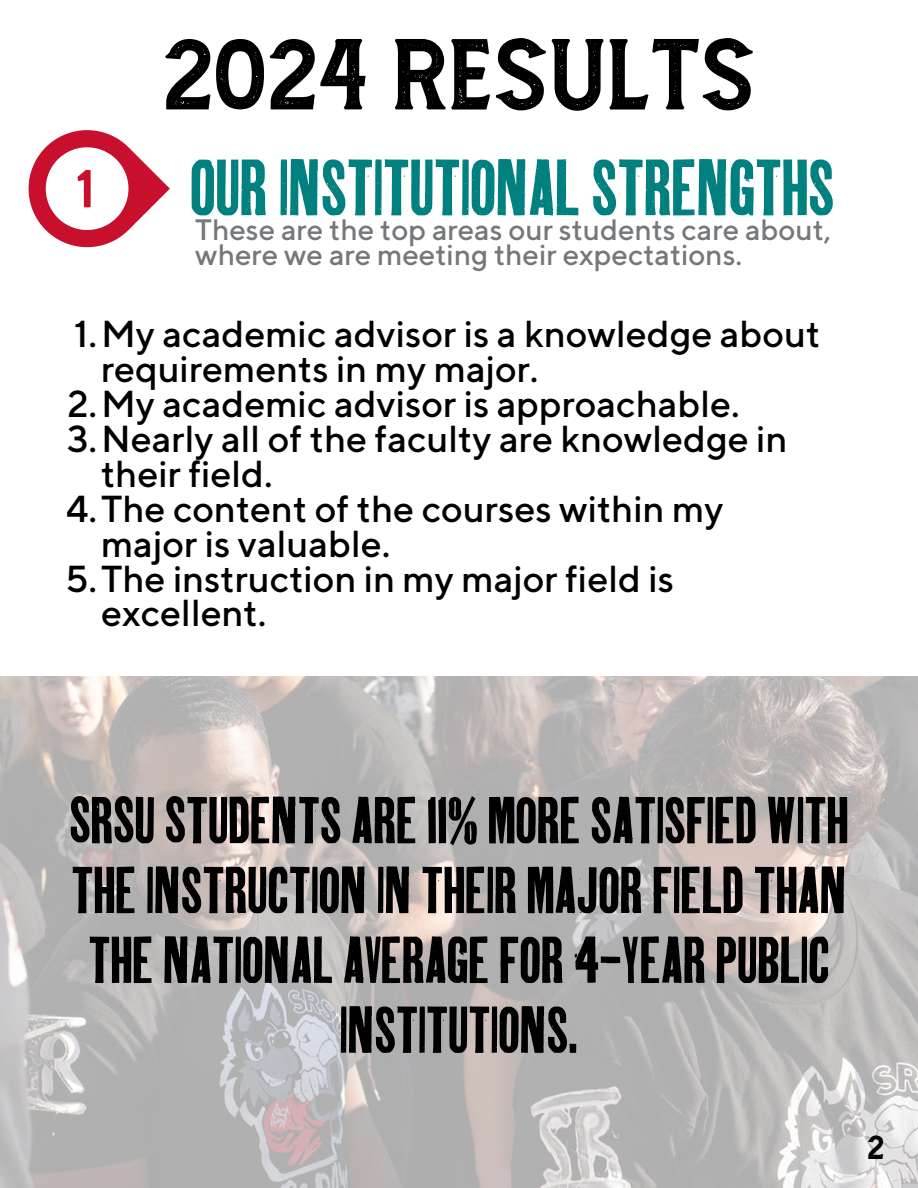
<style>
.page{position:relative;width:918px;height:1188px;background:#fff}
.page>*{position:absolute;margin:0;border:0;box-sizing:border-box;transform-origin:0 0}
.t1{font:94.35px "Amnestia Distressed";color:#000}
.t2{font:77.7px "CA Mystery Girl";color:#00807f}
.t3{font:64.5px/69.9px "CA Mystery Girl";color:#000;text-align:center}
.t4{font:500 37.5px/34.8px "TT Norms";color:#000}
.t5{font:31.5px "Amnestia Distressed";color:#000}
.t6{font:500 29.4px/24.9px "TT Norms";color:#75787b}
</style>
<div class="page">
<img style="left:0;top:676px;width:918px;height:512px">
<svg style="left:28px;top:130px;width:142px;height:118px"></svg>
<h1 class="t1" style="left:162px;top:39px;width:595px">2024 RESULTS</h1>
<p class="t2" style="left:190px;top:141px;width:646px">OURINSTITUTIONALSTRENGTHS</p>
<p class="t6" style="left:195px;top:217px;width:637px">These are the top areas our students care about, where we are meeting their expectations.</p>
<p class="t4" style="left:101px;top:316px;width:721px;text-indent:-27px">1.My academic advisor is a knowledge about requirements in my major.</p>
<h2 class="t4" style="left:67px;top:386px;width:674px">2.My academic advisor is approachable.</h2>
<p class="t4" style="left:101px;top:421px;width:688px;text-indent:-34px">3.Nearly all of the faculty are knowledge in their field.</p>
<p class="t4" style="left:101px;top:491px;width:624px;text-indent:-35px">4.The content of the courses within my major is valuable.</p>
<p class="t4" style="left:101px;top:560px;width:575px;text-indent:-36px">5.The instruction in my major field is excellent.</p>
<p class="t3" style="left:69px;top:786px;width:781px">SRSUSTUDENTSARE11% MORESATISFIED WITH THEINSTRUCTION IN THEIR MAJORFIELDTHAN THE NATIONALAVERAGEFOR 4-YEARPUBLIC INSTITUTIONS.</p>
<p class="t5" style="left:867px;top:1135px;width:18px">2</p>
</div>
